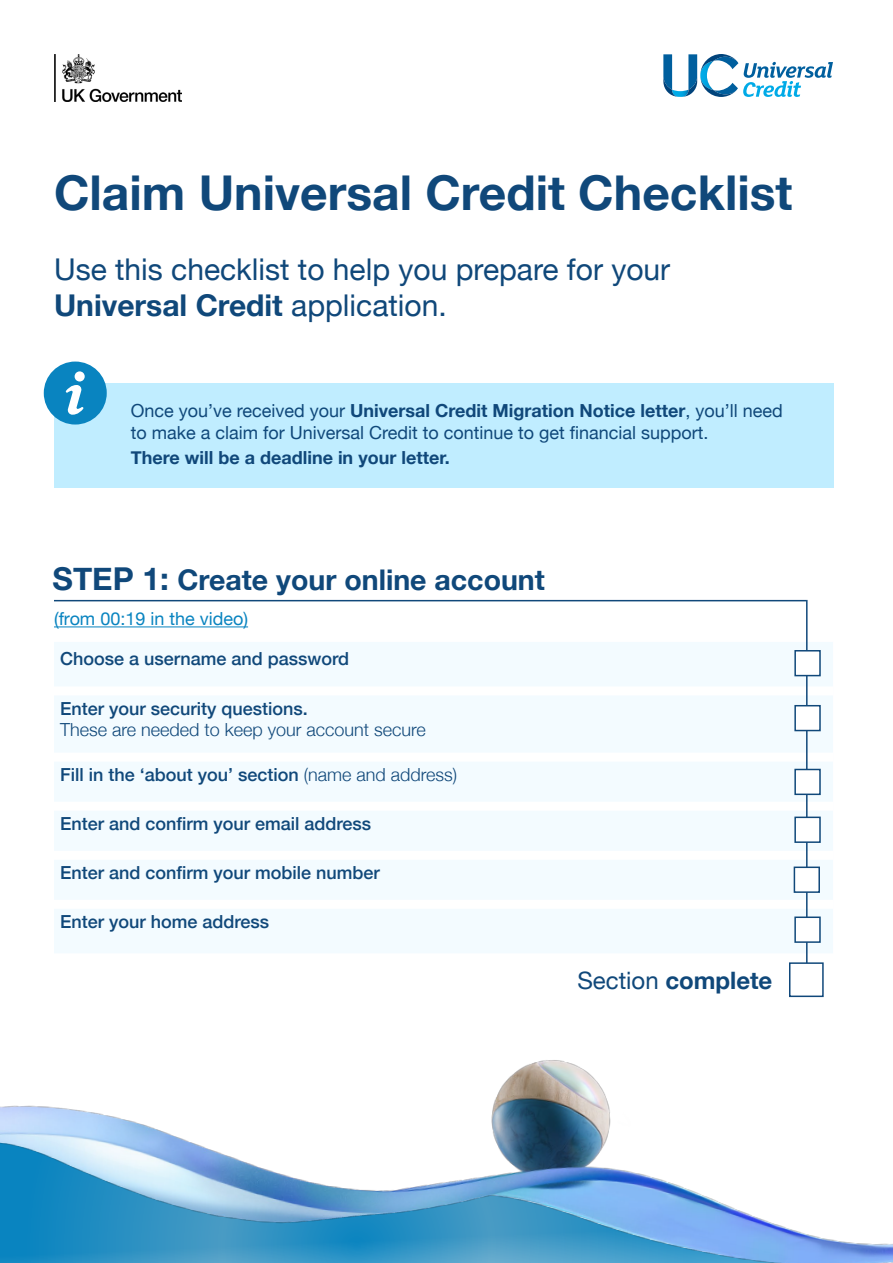
<style>
.page{position:relative;width:893px;height:1263px;background:#fff}
.page>*{position:absolute;margin:0;border:0;box-sizing:border-box;transform-origin:0 0}
.t1{font:700 48px "Helvetica Neue";color:#10487a}
.t2{font:30px/36px "Helvetica Neue";color:#10487a}
.t3{font:700 28.5px "Helvetica Neue";color:#10487a}
.t4{font:700 24px "Helvetica Neue";color:#10487a}
.t5{font:500 18px "Helvetica Neue";color:#10487a}
.t6{font:18px/21.6px "Helvetica Neue";color:#10487a}
.t7{font:300 18px "Helvetica Neue";color:#10487a}
.t8{font:700 18px "Helvetica Neue";color:#10487a}
.t9{font:18px "Helvetica Neue";color:#0984c0}
.s1{font-weight:700}
.s2{font-size:31.5px}
.s3{font-weight:300}
.s4{font-weight:400}
</style>
<div class="page">
<img style="left:0;top:1060px;width:893px;height:203px">
<div style="left:54px;top:383px;width:779px;height:105px;background:#c0edff"></div>
<img style="left:54px;top:54px;width:127px;height:47px">
<div style="left:54px;top:642px;width:779px;height:311px;background:#f3fbff"></div>
<div style="left:54px;top:686px;width:779px;height:9px;background:#fff"></div>
<div style="left:54px;top:753px;width:779px;height:9px;background:#fff"></div>
<div style="left:54px;top:802px;width:779px;height:9px;background:#fff"></div>
<div style="left:54px;top:851px;width:779px;height:9px;background:#fff"></div>
<div style="left:54px;top:900px;width:779px;height:9px;background:#fff"></div>
<hr style="left:806px;top:600px;width:1px;height:376px;background:#10487a">
<div style="left:794px;top:650px;width:27px;height:26px;background:#fff;border:2px solid #10487a"></div>
<div style="left:794px;top:705px;width:27px;height:26px;background:#fff;border:2px solid #10487a"></div>
<div style="left:794px;top:769px;width:27px;height:26px;background:#fff;border:2px solid #10487a"></div>
<div style="left:794px;top:816px;width:27px;height:27px;background:#fff;border:2px solid #10487a"></div>
<div style="left:561px;top:963px;width:272px;height:43px;background:#fff"></div>
<div style="left:789px;top:962px;width:35px;height:35px;border:2px solid #10487a"></div>
<div style="left:794px;top:866px;width:26px;height:27px;background:#fff;border:2px solid #10487a"></div>
<hr style="left:54px;top:600px;width:752px;height:1px;background:#10487a">
<hr style="left:54px;top:626px;width:194px;height:1px;background:#0984c0">
<div style="left:794px;top:916px;width:27px;height:27px;background:#fff;border:2px solid #10487a"></div>
<div style="left:44px;top:362px;width:63px;height:62px;background:#0984c0;border-radius:50%"></div>
<svg style="left:66px;top:385px;width:17px;height:30px"></svg>
<div style="left:75px;top:371px;width:10px;height:10px;background:#fff;border-radius:50%"></div>
<svg style="left:663px;top:54px;width:170px;height:43px"></svg>
<h1 class="t1" style="left:54px;top:156px;width:740px">Claim Universal Credit Checklist</h1>
<h2 class="t2" style="left:54px;top:253px;width:618px">Use this checklist to help you prepare for your<br><span class="s1">Universal Credit</span> application.</h2>
<p class="t6" style="left:131px;top:401px;width:653px">Once you’ve received your <span class="s1">Universal Credit Migration Notice letter</span>, you’ll need to make a claim for Universal Credit to continue to get financial support.</p>
<p class="t8" style="left:131px;top:444px;width:320px">There will be a deadline in your letter.</p>
<h3 class="t3" style="left:53px;top:557px;width:494px"><span class="s2">STEP 1:</span> Create your online account</h3>
<p class="t9" style="left:54px;top:606px;width:196px">(from 00:19 in the video)</p>
<p class="t5" style="left:60px;top:645px;width:291px">Choose a username and password</p>
<p class="t5" style="left:60px;top:694px;width:249px">Enter your security questions.</p>
<p class="t7" style="left:60px;top:715px;width:367px">These are needed to keep your account secure</p>
<p class="t5" style="left:60px;top:760px;width:399px">Fill in the ‘about you’ section <span class="s3">(name and address)</span></p>
<p class="t5" style="left:60px;top:809px;width:313px">Enter and confirm your email address</p>
<p class="t5" style="left:60px;top:858px;width:321px">Enter and confirm your mobile number</p>
<p class="t5" style="left:60px;top:907px;width:211px">Enter your home address</p>
<h3 class="t4" style="left:577px;top:962px;width:197px"><span class="s4">Section</span> complete</h3>
</div>
